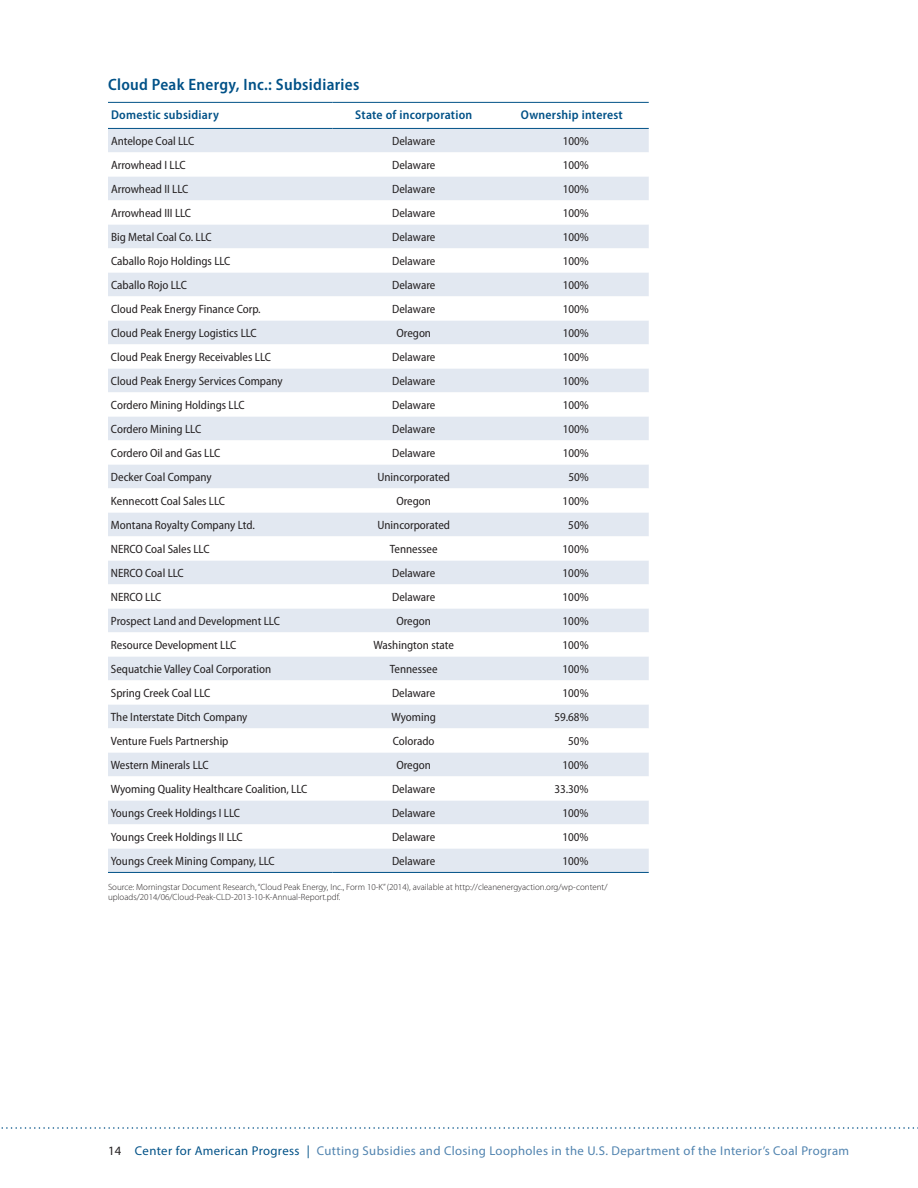
<style>
.page{position:relative;width:918px;height:1188px;background:#fff}
.page>*{position:absolute;margin:0;border:0;box-sizing:border-box;transform-origin:0 0}
.t1{font:600 semi-condensed 16.5px "Myriad Pro";letter-spacing:.02em;color:#005187}
.t2{font:12.75px "Myriad Pro";letter-spacing:.03em;color:#5083af}
.t3{font:600 semi-condensed 12.75px "Myriad Pro";letter-spacing:.02em;color:#005187}
.t4{font:semi-condensed 12px "Myriad Pro";color:#231f20}
.t5{font:300 9px/10.8px "Myriad Pro";color:#231f20}
.s1{color:#231f20}
.s2{color:#005187}
</style>
<div class="page">
<svg style="left:1px;top:1127px;width:917px;height:2px"></svg>
<div style="left:108px;top:129px;width:541px;height:743px;background:#e2e8f1"></div>
<svg style="left:108px;top:152px;width:541px;height:696px"></svg>
<hr style="left:108px;top:102px;width:225px;height:1px;background:#005187">
<hr style="left:333px;top:102px;width:162px;height:1px;background:#005187">
<hr style="left:495px;top:102px;width:154px;height:1px;background:#005187">
<hr style="left:108px;top:128px;width:225px;height:1px;background:#005187">
<hr style="left:333px;top:128px;width:162px;height:1px;background:#005187">
<hr style="left:495px;top:128px;width:154px;height:1px;background:#005187">
<hr style="left:108px;top:872px;width:225px;height:1px;background:#005187">
<hr style="left:333px;top:872px;width:162px;height:1px;background:#005187">
<hr style="left:495px;top:872px;width:154px;height:1px;background:#005187">
<h1 class="t1" style="left:108px;top:76px;width:253px">Cloud Peak Energy, Inc.: Subsidiaries</h1>
<p class="t3" style="left:111px;top:108px;width:109px">Domestic subsidiary</p>
<p class="t3" style="left:355px;top:108px;width:119px">State of incorporation</p>
<p class="t3" style="left:521px;top:108px;width:103px">Ownership interest</p>
<p class="t4" style="left:111px;top:134px;width:85px">Antelope Coal LLC</p>
<p class="t4" style="left:392px;top:134px;width:45px">Delaware</p>
<p class="t4" style="left:563px;top:134px;width:28px">100%</p>
<p class="t4" style="left:111px;top:158px;width:76px">Arrowhead I LLC</p>
<p class="t4" style="left:392px;top:158px;width:45px">Delaware</p>
<p class="t4" style="left:563px;top:158px;width:28px">100%</p>
<p class="t4" style="left:111px;top:182px;width:79px">Arrowhead II LLC</p>
<p class="t4" style="left:392px;top:182px;width:45px">Delaware</p>
<p class="t4" style="left:563px;top:182px;width:28px">100%</p>
<p class="t4" style="left:111px;top:206px;width:82px">Arrowhead III LLC</p>
<p class="t4" style="left:392px;top:206px;width:45px">Delaware</p>
<p class="t4" style="left:563px;top:206px;width:28px">100%</p>
<p class="t4" style="left:111px;top:230px;width:102px">Big Metal Coal Co. LLC</p>
<p class="t4" style="left:392px;top:230px;width:45px">Delaware</p>
<p class="t4" style="left:563px;top:230px;width:28px">100%</p>
<p class="t4" style="left:111px;top:254px;width:121px">Caballo Rojo Holdings LLC</p>
<p class="t4" style="left:392px;top:254px;width:45px">Delaware</p>
<p class="t4" style="left:563px;top:254px;width:28px">100%</p>
<p class="t4" style="left:111px;top:278px;width:77px">Caballo Rojo LLC</p>
<p class="t4" style="left:392px;top:278px;width:45px">Delaware</p>
<p class="t4" style="left:563px;top:278px;width:28px">100%</p>
<p class="t4" style="left:111px;top:302px;width:151px">Cloud Peak Energy Finance Corp.</p>
<p class="t4" style="left:392px;top:302px;width:45px">Delaware</p>
<p class="t4" style="left:563px;top:302px;width:28px">100%</p>
<p class="t4" style="left:111px;top:326px;width:147px">Cloud Peak Energy Logistics LLC</p>
<p class="t4" style="left:396px;top:326px;width:36px">Oregon</p>
<p class="t4" style="left:563px;top:326px;width:28px">100%</p>
<p class="t4" style="left:111px;top:350px;width:162px">Cloud Peak Energy Receivables LLC</p>
<p class="t4" style="left:392px;top:350px;width:45px">Delaware</p>
<p class="t4" style="left:563px;top:350px;width:28px">100%</p>
<p class="t4" style="left:111px;top:374px;width:173px">Cloud Peak Energy Services Company</p>
<p class="t4" style="left:392px;top:374px;width:45px">Delaware</p>
<p class="t4" style="left:563px;top:374px;width:28px">100%</p>
<p class="t4" style="left:111px;top:398px;width:135px">Cordero Mining Holdings LLC</p>
<p class="t4" style="left:392px;top:398px;width:45px">Delaware</p>
<p class="t4" style="left:563px;top:398px;width:28px">100%</p>
<p class="t4" style="left:111px;top:422px;width:92px">Cordero Mining LLC</p>
<p class="t4" style="left:392px;top:422px;width:45px">Delaware</p>
<p class="t4" style="left:563px;top:422px;width:28px">100%</p>
<p class="t4" style="left:111px;top:446px;width:111px">Cordero Oil and Gas LLC</p>
<p class="t4" style="left:392px;top:446px;width:45px">Delaware</p>
<p class="t4" style="left:563px;top:446px;width:28px">100%</p>
<p class="t4" style="left:111px;top:470px;width:102px">Decker Coal Company</p>
<p class="t4" style="left:377px;top:470px;width:74px">Unincorporated</p>
<p class="t4" style="left:568px;top:470px;width:22px">50%</p>
<p class="t4" style="left:111px;top:494px;width:116px">Kennecott Coal Sales LLC</p>
<p class="t4" style="left:396px;top:494px;width:36px">Oregon</p>
<p class="t4" style="left:563px;top:494px;width:28px">100%</p>
<p class="t4" style="left:111px;top:518px;width:145px">Montana Royalty Company Ltd.</p>
<p class="t4" style="left:377px;top:518px;width:74px">Unincorporated</p>
<p class="t4" style="left:568px;top:518px;width:22px">50%</p>
<p class="t4" style="left:111px;top:542px;width:100px">NERCO Coal Sales LLC</p>
<p class="t4" style="left:390px;top:542px;width:49px">Tennessee</p>
<p class="t4" style="left:563px;top:542px;width:28px">100%</p>
<p class="t4" style="left:111px;top:566px;width:74px">NERCO Coal LLC</p>
<p class="t4" style="left:392px;top:566px;width:45px">Delaware</p>
<p class="t4" style="left:563px;top:566px;width:28px">100%</p>
<p class="t4" style="left:111px;top:590px;width:52px">NERCO LLC</p>
<p class="t4" style="left:392px;top:590px;width:45px">Delaware</p>
<p class="t4" style="left:563px;top:590px;width:28px">100%</p>
<p class="t4" style="left:111px;top:614px;width:170px">Prospect Land and Development LLC</p>
<p class="t4" style="left:396px;top:614px;width:36px">Oregon</p>
<p class="t4" style="left:563px;top:614px;width:28px">100%</p>
<p class="t4" style="left:111px;top:638px;width:127px">Resource Development LLC</p>
<p class="t4" style="left:374px;top:638px;width:82px">Washington state</p>
<p class="t4" style="left:563px;top:638px;width:28px">100%</p>
<p class="t4" style="left:111px;top:662px;width:162px">Sequatchie Valley Coal Corporation</p>
<p class="t4" style="left:390px;top:662px;width:49px">Tennessee</p>
<p class="t4" style="left:563px;top:662px;width:28px">100%</p>
<p class="t4" style="left:111px;top:686px;width:101px">Spring Creek Coal LLC</p>
<p class="t4" style="left:392px;top:686px;width:45px">Delaware</p>
<p class="t4" style="left:563px;top:686px;width:28px">100%</p>
<p class="t4" style="left:111px;top:710px;width:138px">The Interstate Ditch Company</p>
<p class="t4" style="left:391px;top:710px;width:46px">Wyoming</p>
<p class="t4" style="left:554px;top:710px;width:36px">59.68%</p>
<p class="t4" style="left:111px;top:734px;width:119px">Venture Fuels Partnership</p>
<p class="t4" style="left:393px;top:734px;width:43px">Colorado</p>
<p class="t4" style="left:568px;top:734px;width:22px">50%</p>
<p class="t4" style="left:111px;top:758px;width:99px">Western Minerals LLC</p>
<p class="t4" style="left:396px;top:758px;width:36px">Oregon</p>
<p class="t4" style="left:563px;top:758px;width:28px">100%</p>
<p class="t4" style="left:111px;top:782px;width:198px">Wyoming Quality Healthcare Coalition, LLC</p>
<p class="t4" style="left:392px;top:782px;width:45px">Delaware</p>
<p class="t4" style="left:554px;top:782px;width:36px">33.30%</p>
<p class="t4" style="left:111px;top:806px;width:131px">Youngs Creek Holdings I LLC</p>
<p class="t4" style="left:392px;top:806px;width:45px">Delaware</p>
<p class="t4" style="left:563px;top:806px;width:28px">100%</p>
<p class="t4" style="left:111px;top:830px;width:133px">Youngs Creek Holdings II LLC</p>
<p class="t4" style="left:392px;top:830px;width:45px">Delaware</p>
<p class="t4" style="left:563px;top:830px;width:28px">100%</p>
<p class="t4" style="left:111px;top:854px;width:165px">Youngs Creek Mining Company, LLC</p>
<p class="t4" style="left:392px;top:854px;width:45px">Delaware</p>
<p class="t4" style="left:563px;top:854px;width:28px">100%</p>
<p class="t5" style="left:108px;top:881px;width:501px">Source: Morningstar Document Research, “Cloud Peak Energy, Inc., Form 10-K” (2014), available at http://cleanenergyaction.org/wp-content/ uploads/2014/06/Cloud-Peak-CLD-2013-10-K-Annual-Report.pdf.</p>
<p class="t2" style="left:108px;top:1143px;width:743px"><span class="s1">14</span> <span class="s2">Center for American Progress |</span> Cutting Subsidies and Closing Loopholes in the U.S. Department of the Interior’s Coal Program</p>
</div>
